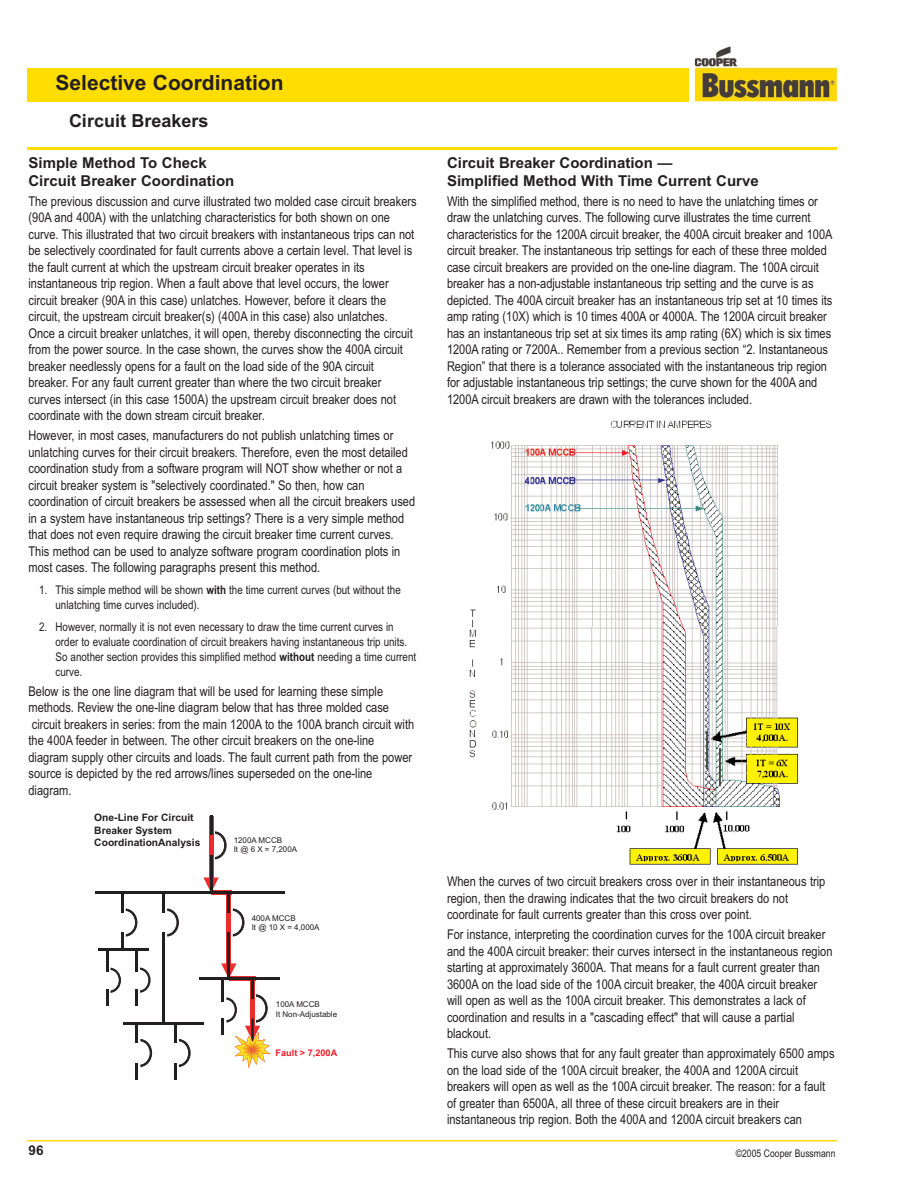
<style>
.page{position:relative;width:918px;height:1188px;background:#fff}
.page>*{position:absolute;margin:0;border:0;box-sizing:border-box;transform-origin:0 0}
.t1{font:700 21px "Arial";color:#231f20}
.t2{font:700 18px "Arial";color:#231f20}
.t3{font:700 15px/18px "Arial";color:#231f20}
.t4{font:13.5px/16.5px "Arial Narrow";color:#231f20}
.t5{font:700 13.5px "Arial";color:#231f20}
.t6{font:12px/15px "Arial Narrow";color:#231f20}
.t7{font:10.5px "Arial Narrow";color:#231f20}
.t8{font:700 10.2px/12.3px "Arial";color:#231f20}
.t9{font:700 9.15px "Arial";color:#ed1c24}
.t10{font:7.95px/9.6px "Arial";color:#231f20}
.s1{font-weight:700}
</style>
<div class="page">
<hr style="left:27px;top:147px;width:810px;height:3px;background:#fd0">
<hr style="left:27px;top:1140px;width:810px;height:2px;background:#fd0">
<div style="left:27px;top:68px;width:661px;height:34px;background:#fd0"></div>
<div style="left:211px;top:890px;width:21px;height:5px;background:#231f20"></div>
<div style="left:250px;top:979px;width:5px;height:47px;background:#eb2d2e"></div>
<div style="left:229px;top:976px;width:27px;height:5px;background:#231f20"></div>
<svg style="left:226px;top:894px;width:5px;height:69px"></svg>
<svg style="left:221px;top:963px;width:16px;height:15px"></svg>
<div style="left:209px;top:816px;width:5px;height:62px;background:#231f20"></div>
<svg style="left:203px;top:877px;width:16px;height:15px"></svg>
<hr style="left:95px;top:892px;width:190px;height:2px;background:#231f20">
<hr style="left:163px;top:933px;width:2px;height:90px;background:#231f20">
<hr style="left:106px;top:949px;width:2px;height:23px;background:#231f20">
<hr style="left:199px;top:978px;width:80px;height:2px;background:#231f20">
<hr style="left:222px;top:979px;width:2px;height:22px;background:#231f20">
<hr style="left:251px;top:979px;width:3px;height:19px;background:#231f20">
<hr style="left:136px;top:1023px;width:2px;height:20px;background:#231f20">
<hr style="left:174px;top:1023px;width:3px;height:20px;background:#231f20">
<hr style="left:174px;top:1063px;width:3px;height:17px;background:#231f20">
<hr style="left:124px;top:1022px;width:80px;height:2px;background:#231f20">
<hr style="left:98px;top:948px;width:51px;height:2px;background:#231f20">
<hr style="left:136px;top:949px;width:2px;height:23px;background:#231f20">
<hr style="left:228px;top:933px;width:2px;height:46px;background:#231f20">
<hr style="left:210px;top:856px;width:2px;height:37px;background:#231f20">
<svg style="left:210px;top:816px;width:17px;height:44px"></svg>
<svg style="left:228px;top:894px;width:17px;height:43px"></svg>
<svg style="left:163px;top:894px;width:16px;height:43px"></svg>
<svg style="left:121px;top:894px;width:17px;height:54px"></svg>
<svg style="left:106px;top:967px;width:15px;height:38px"></svg>
<svg style="left:136px;top:967px;width:15px;height:38px"></svg>
<svg style="left:179px;top:1039px;width:12px;height:28px"></svg>
<svg style="left:136px;top:1039px;width:16px;height:41px"></svg>
<svg style="left:222px;top:994px;width:49px;height:74px"></svg>
<img style="left:469px;top:420px;width:329px;height:445px">
<img style="left:695px;top:46px;width:142px;height:55px">
<h1 class="t1" style="left:56px;top:75px;width:230px">Selective Coordination</h1>
<h2 class="t2" style="left:69px;top:114px;width:141px">Circuit Breakers</h2>
<p class="t3" style="left:28px;top:155px;width:207px">Simple Method To Check<br>Circuit Breaker Coordination</p>
<p class="t4" style="left:28px;top:194px;width:390px">The previous discussion and curve illustrated two molded case circuit breakers (90A and 400A) with the unlatching characteristics for both shown on one curve. This illustrated that two circuit breakers with instantaneous trips can not be selectively coordinated for fault currents above a certain level. That level is the fault current at which the upstream circuit breaker operates in its instantaneous trip region. When a fault above that level occurs, the lower circuit breaker (90A in this case) unlatches. However, before it clears the circuit, the upstream circuit breaker(s) (400A in this case) also unlatches.<br>Once a circuit breaker unlatches, it will open, thereby disconnecting the circuit from the power source. In the case shown, the curves show the 400A circuit breaker needlessly opens for a fault on the load side of the 90A circuit breaker. For any fault current greater than where the two circuit breaker curves intersect (in this case 1500A) the upstream circuit breaker does not coordinate with the down stream circuit breaker.</p>
<p class="t4" style="left:28px;top:429px;width:388px">However, in most cases, manufacturers do not publish unlatching times or unlatching curves for their circuit breakers. Therefore, even the most detailed coordination study from a software program will NOT show whether or not a circuit breaker system is "selectively coordinated." So then, how can coordination of circuit breakers be assessed when all the circuit breakers used in a system have instantaneous trip settings? There is a very simple method that does not even require drawing the circuit breaker time current curves.<br>This method can be used to analyze software program coordination plots in most cases. The following paragraphs present this method.</p>
<p class="t6" style="left:56px;top:583px;width:347px;text-indent:-16px">1. This simple method will be shown <span class="s1">with</span> the time current curves (but without the unlatching time curves included).</p>
<p class="t6" style="left:56px;top:620px;width:362px;text-indent:-16px">2. However, normally it is not even necessary to draw the time current curves in order to evaluate coordination of circuit breakers having instantaneous trip units.<br>So another section provides this simplified method <span class="s1">without</span> needing a time current curve.</p>
<p class="t4" style="left:28px;top:684px;width:387px">Below is the one line diagram that will be used for learning these simple methods. Review the one-line diagram below that has three molded case circuit breakers in series: from the main 1200A to the 100A branch circuit with the 400A feeder in between. The other circuit breakers on the one-line diagram supply other circuits and loads. The fault current path from the power source is depicted by the red arrows/lines superseded on the one-line diagram.</p>
<p class="t8" style="left:94px;top:813px;width:108px">One-Line For Circuit<br>Breaker System<br>CoordinationAnalysis</p>
<p class="t10" style="left:234px;top:836px;width:65px">1200A MCCB<br>It @ 6 X = 7,200A</p>
<p class="t10" style="left:252px;top:914px;width:69px">400A MCCB<br>It @ 10 X = 4,000A</p>
<p class="t10" style="left:276px;top:1001px;width:63px">100A MCCB<br>It Non-Adjustable</p>
<p class="t9" style="left:276px;top:1049px;width:63px">Fault &gt; 7,200A</p>
<p class="t3" style="left:447px;top:155px;width:313px">Circuit Breaker Coordination —<br>Simplified Method With Time Current Curve</p>
<p class="t4" style="left:447px;top:194px;width:387px">With the simplified method, there is no need to have the unlatching times or draw the unlatching curves. The following curve illustrates the time current characteristics for the 1200A circuit breaker, the 400A circuit breaker and 100A circuit breaker. The instantaneous trip settings for each of these three molded case circuit breakers are provided on the one-line diagram. The 100A circuit breaker has a non-adjustable instantaneous trip setting and the curve is as depicted. The 400A circuit breaker has an instantaneous trip set at 10 times its amp rating (10X) which is 10 times 400A or 4000A. The 1200A circuit breaker has an instantaneous trip set at six times its amp rating (6X) which is six times 1200A rating or 7200A.. Remember from a previous section “2. Instantaneous Region” that there is a tolerance associated with the instantaneous trip region for adjustable instantaneous trip settings; the curve shown for the 400A and 1200A circuit breakers are drawn with the tolerances included.</p>
<p class="t4" style="left:447px;top:875px;width:380px">When the curves of two circuit breakers cross over in their instantaneous trip region, then the drawing indicates that the two circuit breakers do not coordinate for fault currents greater than this cross over point.</p>
<p class="t4" style="left:447px;top:928px;width:387px">For instance, interpreting the coordination curves for the 100A circuit breaker and the 400A circuit breaker: their curves intersect in the instantaneous region starting at approximately 3600A. That means for a fault current greater than 3600A on the load side of the 100A circuit breaker, the 400A circuit breaker will open as well as the 100A circuit breaker. This demonstrates a lack of coordination and results in a "cascading effect" that will cause a partial blackout.</p>
<p class="t4" style="left:447px;top:1047px;width:389px">This curve also shows that for any fault greater than approximately 6500 amps on the load side of the 100A circuit breaker, the 400A and 1200A circuit breakers will open as well as the 100A circuit breaker. The reason: for a fault of greater than 6500A, all three of these circuit breakers are in their instantaneous trip region. Both the 400A and 1200A circuit breakers can</p>
<p class="t5" style="left:28px;top:1146px;width:17px">96</p>
<p class="t7" style="left:736px;top:1149px;width:101px">©2005 Cooper Bussmann</p>
</div>
